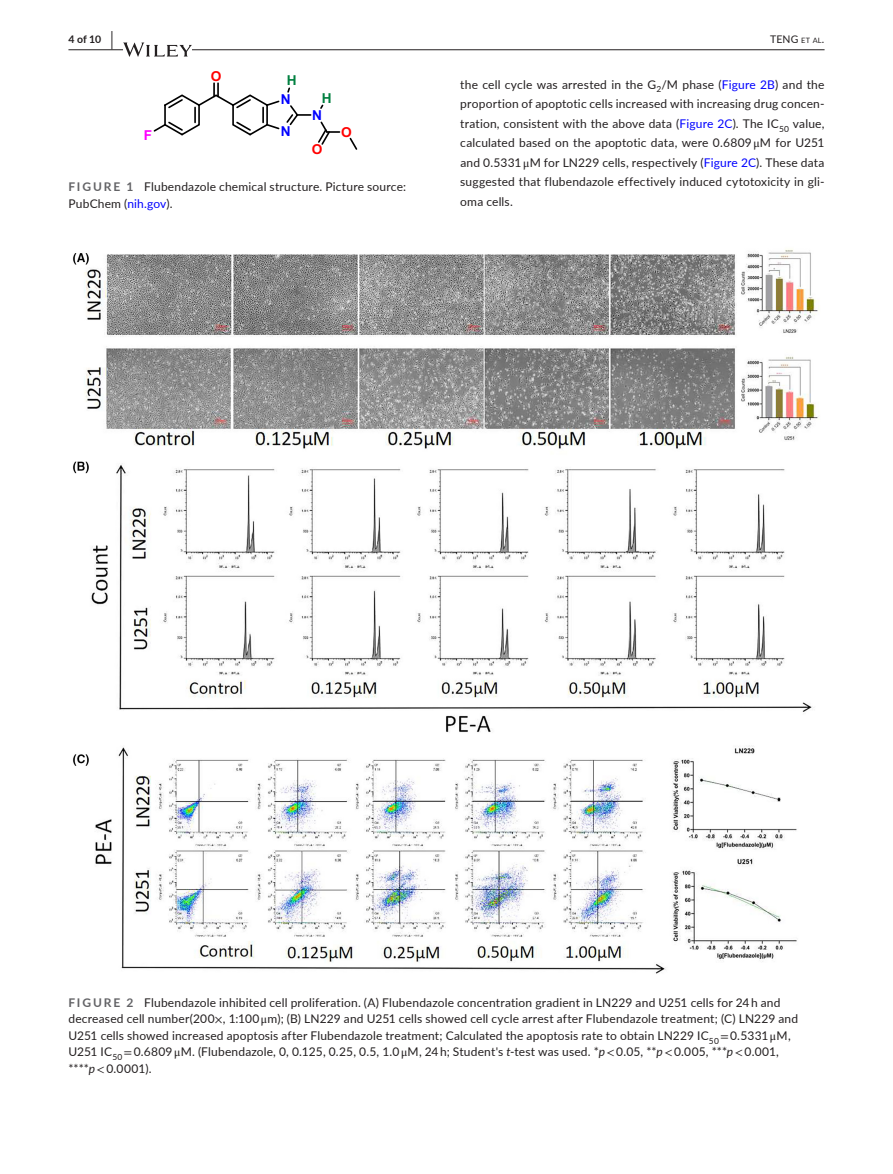
<style>
.page{position:relative;width:893px;height:1174px;background:#fff}
.page>*{position:absolute;margin:0;border:0;box-sizing:border-box;transform-origin:0 0}
.t1{font:700 13.65px "Arial";color:#00f}
.t2{font:700 13.65px "Arial";color:#f00}
.t3{font:700 13.65px "Arial";color:#008040}
.t4{font:700 13.65px "Arial";color:#f0f}
.t5{font:12px/19.5px "Lato";letter-spacing:.015em;color:#231f20}
.t6{font:10.5px "Lato";color:#231f20}
.t7{font:700 10.5px "Lato";color:#231f20}
.s1{font-size:19.5px}
.s2{font-size:7.35px}
.s3{color:#00f}
.s4{font-family:"STIX"}
.s5{font-weight:700;color:#636366}
.s6{font-style:italic}
</style>
<div class="page">
<hr style="left:68px;top:49px;width:756px;height:1px;background:#231f20">
<svg style="left:123px;top:42px;width:69px;height:15px"></svg>
<img style="left:73px;top:249px;width:746px;height:725px">
<svg style="left:153px;top:83px;width:204px;height:67px"></svg>
<p class="t7" style="left:68px;top:31px;width:46px">4 of 10 <span class="s1">|</span></p>
<p class="t6" style="left:770px;top:31px;width:56px">TENG <span class="s2">et al</span>.</p>
<p class="t5" style="left:460px;top:74px;width:366px;text-align:justify">the cell cycle was arrested in the G<sub>2</sub>/M phase (<span class="s3">Figure 2B</span>) and the proportion of apoptotic cells increased with increasing drug concen&shy;tration, consistent with the above data (<span class="s3">Figure 2C</span>). The IC<sub>50</sub> value, calculated based on the apoptotic data, were 0.6809 <span class="s4">μ</span>M for U251 and 0.5331 <span class="s4">μ</span>M for LN229 cells, respectively (<span class="s3">Figure 2C</span>). These data suggested that flubendazole effectively induced cytotoxicity in gli&shy;oma cells.</p>
<p class="t2" style="left:211px;top:66px;width:12px">O</p>
<p class="t3" style="left:287px;top:71px;width:11px">H</p>
<p class="t3" style="left:322px;top:89px;width:11px">H</p>
<p class="t1" style="left:281px;top:90px;width:11px">N</p>
<p class="t1" style="left:281px;top:121px;width:11px">N</p>
<p class="t1" style="left:312px;top:106px;width:11px">N</p>
<p class="t2" style="left:341px;top:123px;width:12px">O</p>
<p class="t4" style="left:144px;top:125px;width:10px">F</p>
<p class="t2" style="left:312px;top:140px;width:12px">O</p>
<p class="t5" style="left:68px;top:178px;width:339px;line-height:16.5px"><span class="s5">FIGURE 1</span> Flubendazole chemical structure. Picture source:<br>PubChem (<span class="s3">nih.gov</span>).</p>
<p class="t5" style="left:68px;top:993px;width:731px;line-height:16.5px"><span class="s5">FIGURE 2</span> Flubendazole inhibited cell proliferation. (A) Flubendazole concentration gradient in LN229 and U251 cells for 24 h and decreased cell number(200<span class="s4">×</span>, 1:100 <span class="s4">μ</span>m); (B) LN229 and U251 cells showed cell cycle arrest after Flubendazole treatment; (C) LN229 and U251 cells showed increased apoptosis after Flubendazole treatment; Calculated the apoptosis rate to obtain LN229 IC<sub>50</sub> <span class="s4">=</span> 0.5331 <span class="s4">μ</span>M, U251 IC<sub>50</sub> <span class="s4">=</span> 0.6809 <span class="s4">μ</span>M. (Flubendazole, 0, 0.125, 0.25, 0.5, 1.0 <span class="s4">μ</span>M, 24 h; Student's <span class="s6">t</span>-test was used. *<span class="s6">p</span><span class="s4">&lt;</span> 0.05, **<span class="s6">p</span><span class="s4">&lt;</span> 0.005, ***<span class="s6">p</span><span class="s4">&lt;</span> 0.001, ****<span class="s6">p</span><span class="s4">&lt;</span> 0.0001).</p>
</div>
